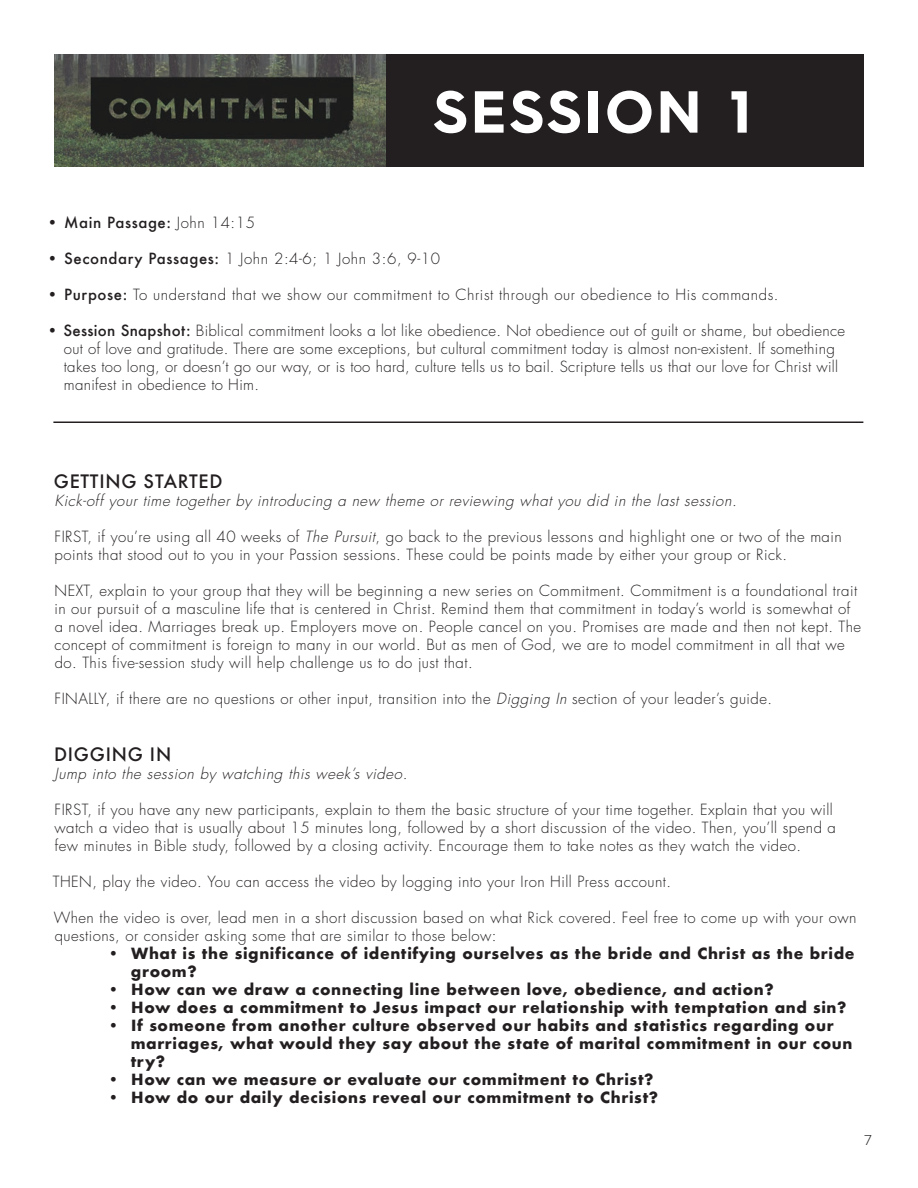
<style>
.page{position:relative;width:918px;height:1188px;background:#fff}
.page>*{position:absolute;margin:0;border:0;box-sizing:border-box;transform-origin:0 0}
.t1{font:700 59.4px "Hurme Geometric Sans 4";letter-spacing:.05em;color:#fff}
.t2{font:500 18px "Futura";letter-spacing:.04em;color:#231f20}
.t3{font:300 15px/18px "Futura Std";letter-spacing:.03em;color:#231f20}
.t4{font:700 15px/18px "Futura";letter-spacing:.04em;color:#231f20}
.t5{font:italic 300 15px "Futura Std";color:#231f20}
.t6{font:500 15px "Futura";letter-spacing:.04em;color:#231f20}
.t7{font:300 14.25px "Hurme Geometric Sans 4";color:#231f20}
.s1{font-family:"Futura Std";font-weight:300}
.s2{font-family:"Futura";font-weight:500}
.s3{font-style:italic}
</style>
<div class="page">
<img style="left:54px;top:54px;width:332px;height:113px">
<div style="left:386px;top:54px;width:478px;height:113px;background:#231f20"></div>
<hr style="left:53px;top:422px;width:810px;height:1px;background:#231f20">
<h1 class="t1" style="left:433px;top:70px;width:319px">SESSION 1</h1>
<p class="t6" style="left:47px;top:213px;width:210px">• Main Passage: <span class="s1">John 14:15</span></p>
<p class="t3" style="left:47px;top:250px;width:395px"><span class="s2">• Secondary Passages:</span> 1 John 2:4-6; 1 John 3:6, 9-10</p>
<p class="t3" style="left:47px;top:286px;width:733px"><span class="s2">• Purpose:</span> To understand that we show our commitment to Christ through our obedience to His commands.</p>
<p class="t3" style="left:64px;top:322px;width:783px;text-indent:-17px"><span class="s2">• Session Snapshot:</span> Biblical commitment looks a lot like obedience. Not obedience out of guilt or shame, but obedience out of love and gratitude. There are some exceptions, but cultural commitment today is almost non-existent. If something takes too long, or doesn’t go our way, or is too hard, culture tells us to bail. Scripture tells us that our love for Christ will manifest in obedience to Him.</p>
<p class="t2" style="left:54px;top:469px;width:170px">GETTING STARTED</p>
<p class="t5" style="left:55px;top:491px;width:687px">Kick-off your time together by introducing a new theme or reviewing what you did in the last session.</p>
<p class="t3" style="left:55px;top:528px;width:789px">FIRST, if you’re using all 40 weeks of <span class="s3">The Pursuit</span>, go back to the previous lessons and highlight one or two of the main points that stood out to you in your Passion sessions. These could be points made by either your group or Rick.</p>
<p class="t3" style="left:54px;top:582px;width:808px">NEXT, explain to your group that they will be beginning a new series on Commitment. Commitment is a foundational trait in our pursuit of a masculine life that is centered in Christ. Remind them that commitment in today’s world is somewhat of a novel idea. Marriages break up. Employers move on. People cancel on you. Promises are made and then not kept. The concept of commitment is foreign to many in our world. But as men of God, we are to model commitment in all that we do. This five-session study will help challenge us to do just that.</p>
<p class="t3" style="left:55px;top:690px;width:719px">FINALLY, if there are no questions or other input, transition into the <span class="s3">Digging In</span> section of your leader’s guide.</p>
<p class="t2" style="left:54px;top:742px;width:119px">DIGGING IN</p>
<p class="t5" style="left:55px;top:765px;width:358px">Jump into the session by watching this week’s video.</p>
<p class="t3" style="left:54px;top:801px;width:783px">FIRST, if you have any new participants, explain to them the basic structure of your time together. Explain that you will watch a video that is usually about 15 minutes long, followed by a short discussion of the video. Then, you’ll spend a few minutes in Bible study, followed by a closing activity. Encourage them to take notes as they watch the video.</p>
<p class="t3" style="left:53px;top:873px;width:620px">THEN, play the video. You can access the video by logging into your Iron Hill Press account.</p>
<p class="t3" style="left:54px;top:909px;width:804px">When the video is over, lead men in a short discussion based on what Rick covered. Feel free to come up with your own questions, or consider asking some that are similar to those below:</p>
<p class="t4" style="left:131px;top:945px;width:725px;text-indent:-23px">• What is the significance of identifying ourselves as the bride and Christ as the bride groom?</p>
<p class="t4" style="left:108px;top:981px;width:667px">• How can we draw a connecting line between love, obedience, and action?</p>
<p class="t4" style="left:108px;top:999px;width:740px">• How does a commitment to Jesus impact our relationship with temptation and sin?</p>
<p class="t4" style="left:131px;top:1017px;width:723px;text-indent:-23px">• If someone from another culture observed our habits and statistics regarding our marriages, what would they say about the state of marital commitment in our coun try?</p>
<p class="t4" style="left:108px;top:1071px;width:547px">• How can we measure or evaluate our commitment to Christ?</p>
<p class="t4" style="left:108px;top:1089px;width:552px">• How do our daily decisions reveal our commitment to Christ?</p>
<p class="t7" style="left:864px;top:1131px;width:9px">7</p>
</div>
